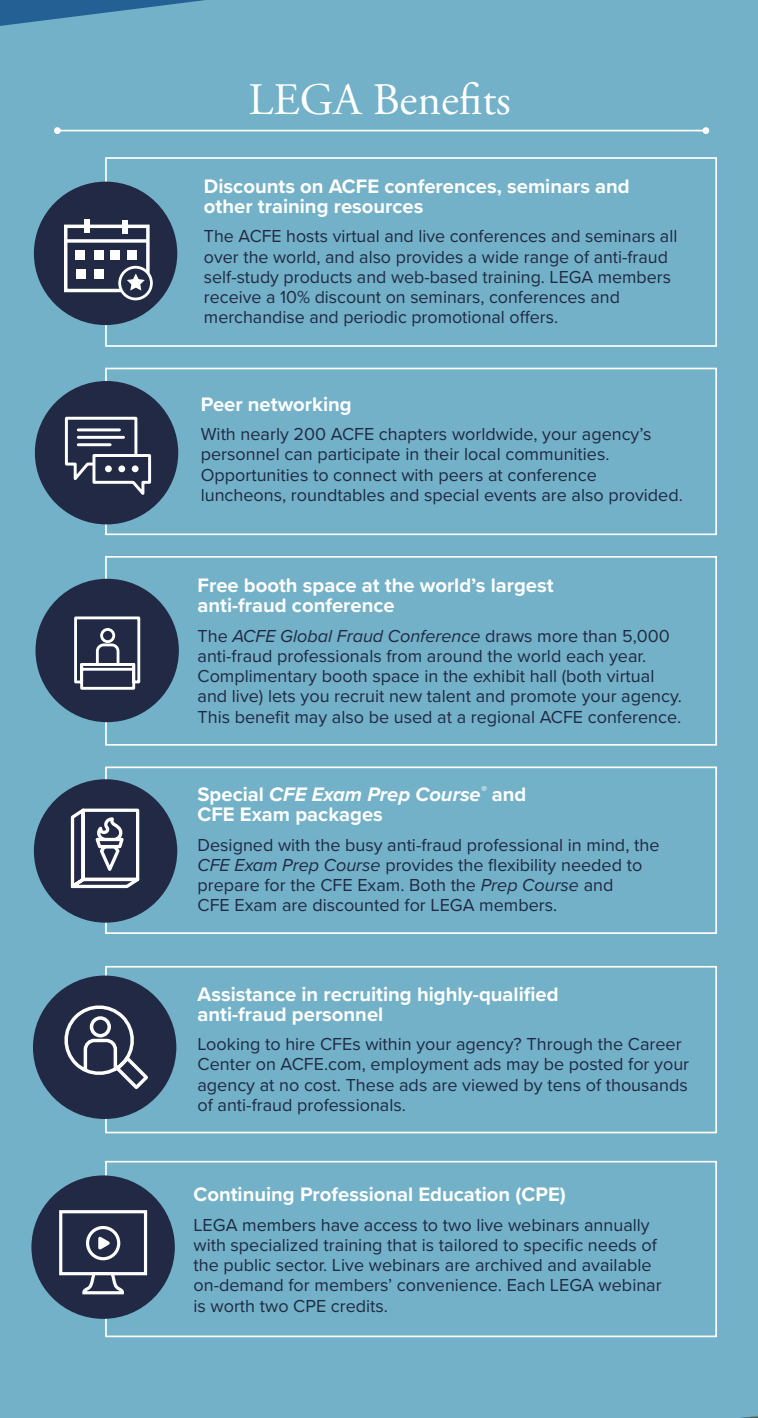
<style>
.page{position:relative;width:758px;height:1418px;background:#72b1c7}
.page>*{position:absolute;margin:0;border:0;box-sizing:border-box;transform-origin:0 0}
.t1{font:45px "Adobe Garamond Pro";color:#fff}
.t2{font:700 20.25px/20.2px "Proxima Nova";color:#fff}
.t3{font:18px/20.2px "Proxima Nova";color:#212944}
.s1{font-style:italic}
</style>
<div class="page">
<svg style="left:0;top:0;width:205px;height:26px"></svg>
<svg style="left:740px;top:1415px;width:18px;height:3px"></svg>
<hr style="left:57px;top:130px;width:649px;height:1px;background:#fff">
<div style="left:703px;top:127px;width:6px;height:7px;background:#fff;border-radius:50%"></div>
<div style="left:54px;top:127px;width:7px;height:7px;background:#fff;border-radius:50%"></div>
<div style="left:105px;top:157px;width:612px;height:190px;border:2px solid #fff"></div>
<div style="left:34px;top:182px;width:143px;height:143px;background:#212944;border-radius:50%"></div>
<div style="left:64px;top:225px;width:86px;height:67px;border:3px solid #fff"></div>
<div style="left:75px;top:250px;width:10px;height:10px;background:#fff"></div>
<div style="left:94px;top:250px;width:9px;height:10px;background:#fff"></div>
<div style="left:110px;top:250px;width:10px;height:10px;background:#fff"></div>
<div style="left:127px;top:250px;width:10px;height:10px;background:#fff"></div>
<div style="left:76px;top:269px;width:10px;height:10px;background:#fff"></div>
<div style="left:94px;top:269px;width:10px;height:10px;background:#fff"></div>
<div style="left:85px;top:220px;width:5px;height:13px;background:#fff"></div>
<div style="left:123px;top:220px;width:5px;height:13px;background:#fff"></div>
<svg style="left:66px;top:239px;width:81px;height:4px"></svg>
<svg style="left:118px;top:266px;width:35px;height:34px"></svg>
<div style="left:105px;top:766px;width:612px;height:168px;border:2px solid #fff"></div>
<div style="left:34px;top:779px;width:143px;height:143px;background:#212944;border-radius:50%"></div>
<svg style="left:70px;top:808px;width:70px;height:81px"></svg>
<div style="left:105px;top:966px;width:612px;height:167px;border:2px solid #fff"></div>
<div style="left:33px;top:975px;width:143px;height:144px;background:#212944;border-radius:50%"></div>
<svg style="left:64px;top:1005px;width:84px;height:84px"></svg>
<div style="left:105px;top:1160px;width:612px;height:177px;border:2px solid #fff"></div>
<div style="left:31px;top:1175px;width:144px;height:143px;background:#212944;border-radius:50%"></div>
<div style="left:59px;top:1210px;width:88px;height:65px;background:#212944;border:3px solid #fff"></div>
<svg style="left:79px;top:1271px;width:47px;height:24px"></svg>
<div style="left:86px;top:1226px;width:34px;height:34px;border:3px solid #fff;border-radius:50%"></div>
<svg style="left:98px;top:1236px;width:12px;height:13px"></svg>
<div style="left:105px;top:556px;width:612px;height:189px;border:2px solid #fff"></div>
<div style="left:36px;top:579px;width:143px;height:143px;background:#212944;border-radius:50%"></div>
<svg style="left:74px;top:616px;width:67px;height:74px"></svg>
<div style="left:105px;top:368px;width:612px;height:167px;border:2px solid #fff"></div>
<div style="left:35px;top:381px;width:143px;height:143px;background:#212944;border-radius:50%"></div>
<svg style="left:64px;top:416px;width:88px;height:79px"></svg>
<div style="left:105px;top:465px;width:7px;height:7px;background:#fff;border-radius:50%"></div>
<div style="left:118px;top:465px;width:7px;height:7px;background:#fff;border-radius:50%"></div>
<div style="left:132px;top:465px;width:7px;height:7px;background:#fff;border-radius:50%"></div>
<h1 class="t1" style="left:249px;top:72px;width:264px">LEGA Benefits</h1>
<p class="t2" style="left:204px;top:175px;width:427px">Discounts on ACFE conferences, seminars and other training resources</p>
<p class="t3" style="left:204px;top:225px;width:475px">The ACFE hosts virtual and live conferences and seminars all over the world, and also provides a wide range of anti-fraud self-study products and web-based training. LEGA members receive a 10% discount on seminars, conferences and merchandise and periodic promotional offers.</p>
<p class="t2" style="left:201px;top:393px;width:152px">Peer networking</p>
<p class="t3" style="left:201px;top:423px;width:484px">With nearly 200 ACFE chapters worldwide, your agency’s personnel can participate in their local communities.<br>Opportunities to connect with peers at conference luncheons, roundtables and special events are also provided.</p>
<p class="t2" style="left:198px;top:575px;width:358px">Free booth space at the world’s largest anti-fraud conference</p>
<p class="t3" style="left:198px;top:624px;width:486px">The <span class="s1">ACFE Global Fraud Conference</span> draws more than 5,000 anti-fraud professionals from around the world each year.<br>Complimentary booth space in the exhibit hall (both virtual and live) lets you recruit new talent and promote your agency.<br>This benefit may also be used at a regional ACFE conference.</p>
<p class="t2" style="left:198px;top:784px;width:330px">Special <span class="s1">CFE Exam Prep Course</span><sup>®</sup> and<br>CFE Exam packages</p>
<p class="t3" style="left:198px;top:833px;width:463px">Designed with the busy anti-fraud professional in mind, the <span class="s1">CFE Exam Prep Course</span> provides the flexibility needed to prepare for the CFE Exam. Both the <span class="s1">Prep Course</span> and<br>CFE Exam are discounted for LEGA members.</p>
<p class="t2" style="left:198px;top:983px;width:363px">Assistance in recruiting highly-qualified anti-fraud personnel</p>
<p class="t3" style="left:198px;top:1033px;width:493px">Looking to hire CFEs within your agency? Through the Career Center on ACFE.com, employment ads may be posted for your agency at no cost. These ads are viewed by tens of thousands of anti-fraud professionals.</p>
<p class="t2" style="left:193px;top:1184px;width:374px">Continuing Professional Education (CPE)</p>
<p class="t3" style="left:193px;top:1213px;width:470px">LEGA members have access to two live webinars annually with specialized training that is tailored to specific needs of the public sector. Live webinars are archived and available on-demand for members’ convenience. Each LEGA webinar is worth two CPE credits.</p>
</div>
